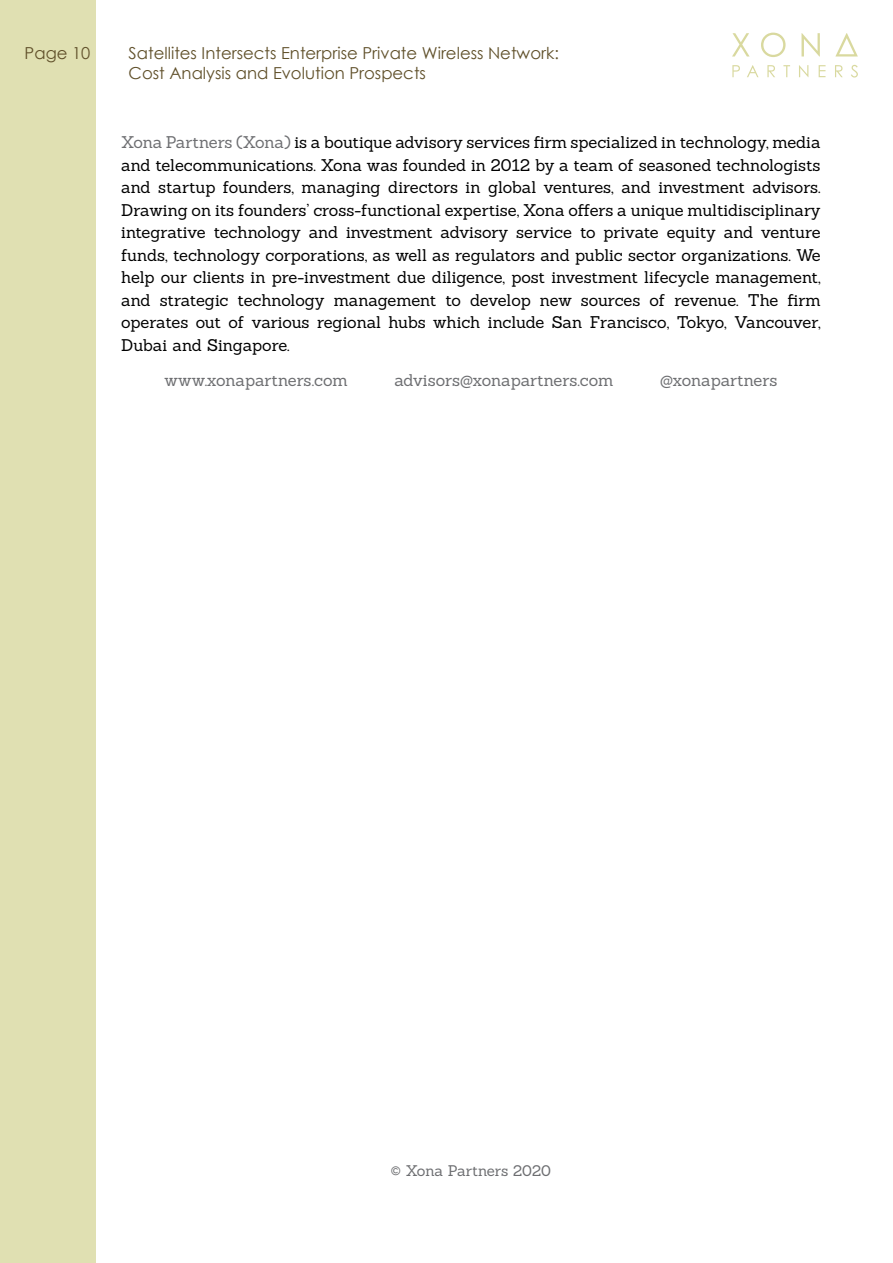
<style>
.page{position:relative;width:893px;height:1263px;background:#fff}
.page>*{position:absolute;margin:0;border:0;box-sizing:border-box;transform-origin:0 0}
.t1{font:16.5px/22.5px "Sanchez";letter-spacing:-.005em;color:#000;text-align:justify}
.t2{font:16.5px/19.8px "Century Gothic";color:#60502a}
.t3{font:16.5px "Sanchez";letter-spacing:-.005em;color:#6d6e71}
.t4{font:15px "Sanchez";letter-spacing:-.005em;color:#6d6e71}
.s1{color:#6d6e71}
</style>
<div class="page">
<div style="left:0;top:0;width:96px;height:1263px;background:#e0e0b2"></div>
<svg style="left:732px;top:65px;width:8px;height:12px"></svg>
<svg style="left:747px;top:65px;width:11px;height:12px"></svg>
<svg style="left:767px;top:65px;width:8px;height:12px"></svg>
<svg style="left:783px;top:65px;width:7px;height:12px"></svg>
<svg style="left:799px;top:65px;width:9px;height:12px"></svg>
<svg style="left:819px;top:65px;width:6px;height:12px"></svg>
<svg style="left:835px;top:65px;width:8px;height:12px"></svg>
<svg style="left:851px;top:65px;width:7px;height:13px"></svg>
<svg style="left:732px;top:33px;width:17px;height:23px"></svg>
<svg style="left:761px;top:33px;width:25px;height:24px"></svg>
<svg style="left:801px;top:33px;width:19px;height:23px"></svg>
<svg style="left:835px;top:33px;width:23px;height:23px"></svg>
<p class="t2" style="left:25px;top:43px;width:67px">Page 10</p>
<p class="t2" style="left:129px;top:43px;width:432px">Satellites Intersects Enterprise Private Wireless Network:<br>Cost Analysis and Evolution Prospects</p>
<p class="t1" style="left:121px;top:131px;width:701px"><span class="s1">Xona Partners (Xona)</span> is a boutique advisory services firm specialized in technology, media and telecommunications. Xona was founded in 2012 by a team of seasoned technologists and startup founders, managing directors in global ventures, and investment advisors.<br>Drawing on its founders’ cross-functional expertise, Xona offers a unique multidisciplinary integrative technology and investment advisory service to private equity and venture funds, technology corporations, as well as regulators and public sector organizations. We help our clients in pre-investment due diligence, post investment lifecycle management, and strategic technology management to develop new sources of revenue. The firm operates out of various regional hubs which include San Francisco, Tokyo, Vancouver, Dubai and Singapore.</p>
<p class="t3" style="left:165px;top:370px;width:185px">www.xonapartners.com</p>
<p class="t3" style="left:394px;top:370px;width:221px">advisors@xonapartners.com</p>
<p class="t3" style="left:660px;top:370px;width:119px">@xonapartners</p>
<p class="t4" style="left:391px;top:1161px;width:161px">© Xona Partners 2020</p>
</div>
